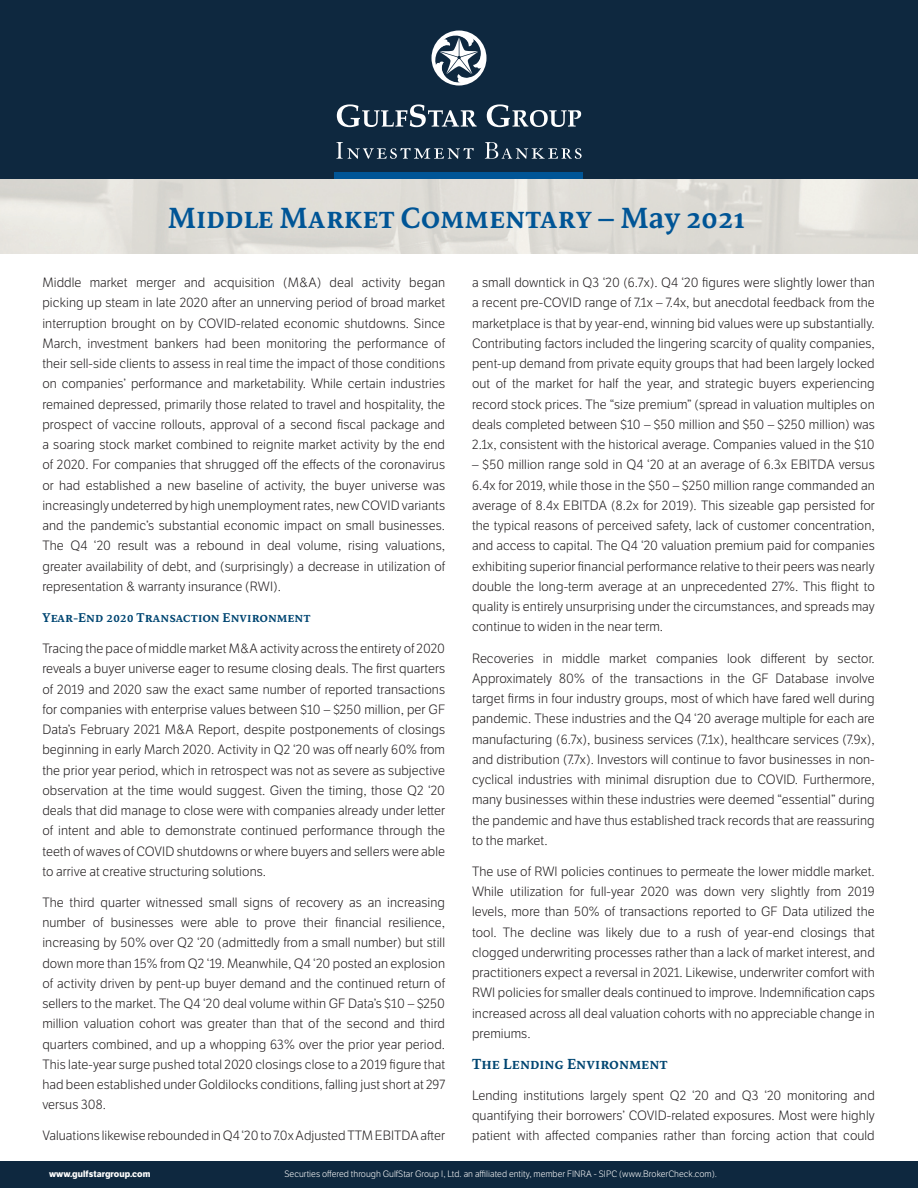
<style>
.page{position:relative;width:918px;height:1188px;background:#fff}
.page>*{position:absolute;margin:0;border:0;box-sizing:border-box;transform-origin:0 0}
.head{font:700 30px "Sirba";letter-spacing:-.01em;color:#005596}
.body{font:700 15px "Sirba";color:#014672}
.body-2{font:300 13.2px/20.2px "LFT Etica";letter-spacing:.005em;color:#231f20;text-align:justify}
.body-3{font:700 13.2px "Sirba";letter-spacing:-.01em;color:#014672}
.body-4{font:300 9px "LFT Etica";letter-spacing:.005em;color:#fff}
.body-5{font:700 9px "LFT Etica";letter-spacing:.005em;color:#fff}
</style>
<div class="page">
<img style="left:0;top:178px;width:918px;height:76px">
<div style="left:0;top:0;width:918px;height:178px;background:#0e283f"></div>
<div style="left:0;top:1161px;width:918px;height:27px;background:#0e283f"></div>
<svg style="left:337px;top:104px;width:140px;height:23px"></svg>
<svg style="left:487px;top:104px;width:94px;height:23px"></svg>
<svg style="left:431px;top:30px;width:56px;height:56px"></svg>
<svg style="left:336px;top:142px;width:138px;height:17px"></svg>
<svg style="left:485px;top:142px;width:97px;height:17px"></svg>
<div style="left:335px;top:172px;width:248px;height:6px;background:#005596"></div>
<p class="head" style="left:168px;top:195px;width:579px">Middle Market Commentary – May 2021</p>
<p class="body-2" style="left:42px;top:273px;width:404px">Middle market merger and acquisition (M&amp;A) deal activity began picking up steam in late 2020 after an unnerving period of broad market interruption brought on by COVID-related economic shutdowns. Since March, investment bankers had been monitoring the performance of their sell-side clients to assess in real time the impact of those conditions on companies’ performance and marketability. While certain industries remained depressed, primarily those related to travel and hospitality, the prospect of vaccine rollouts, approval of a second fiscal package and a soaring stock market combined to reignite market activity by the end of 2020. For companies that shrugged off the effects of the coronavirus or had established a new baseline of activity, the buyer universe was increasingly undeterred by high unemployment rates, new COVID variants and the pandemic’s substantial economic impact on small businesses.<br>The Q4 ‘20 result was a rebound in deal volume, rising valuations, greater availability of debt, and (surprisingly) a decrease in utilization of representation &amp; warranty insurance (RWI).</p>
<p class="body-3" style="left:42px;top:607px;width:270px">Year-End 2020 Transaction Environment</p>
<p class="body-2" style="left:42px;top:639px;width:404px">Tracing the pace of middle market M&amp;A activity across the entirety of 2020 reveals a buyer universe eager to resume closing deals. The first quarters of 2019 and 2020 saw the exact same number of reported transactions for companies with enterprise values between $10 – $250 million, per GF Data’s February 2021 M&amp;A Report, despite postponements of closings beginning in early March 2020. Activity in Q2 ‘20 was off nearly 60% from the prior year period, which in retrospect was not as severe as subjective observation at the time would suggest. Given the timing, those Q2 ‘20 deals that did manage to close were with companies already under letter of intent and able to demonstrate continued performance through the teeth of waves of COVID shutdowns or where buyers and sellers were able to arrive at creative structuring solutions.</p>
<p class="body-2" style="left:42px;top:892px;width:404px">The third quarter witnessed small signs of recovery as an increasing number of businesses were able to prove their financial resilience, increasing by 50% over Q2 ‘20 (admittedly from a small number) but still down more than 15% from Q2 ‘19. Meanwhile, Q4 ‘20 posted an explosion of activity driven by pent-up buyer demand and the continued return of sellers to the market. The Q4 ‘20 deal volume within GF Data’s $10 – $250 million valuation cohort was greater than that of the second and third quarters combined, and up a whopping 63% over the prior year period.<br>This late-year surge pushed total 2020 closings close to a 2019 figure that had been established under Goldilocks conditions, falling just short at 297 versus 308.</p>
<p class="body-2" style="left:42px;top:1126px;width:404px">Valuations likewise rebounded in Q4 ‘20 to 7.0x Adjusted TTM EBITDA after</p>
<p class="body-2" style="left:472px;top:273px;width:404px">a small downtick in Q3 ‘20 (6.7x). Q4 ‘20 figures were slightly lower than a recent pre-COVID range of 7.1x – 7.4x, but anecdotal feedback from the marketplace is that by year-end, winning bid values were up substantially.<br>Contributing factors included the lingering scarcity of quality companies, pent-up demand from private equity groups that had been largely locked out of the market for half the year, and strategic buyers experiencing record stock prices. The “size premium” (spread in valuation multiples on deals completed between $10 – $50 million and $50 – $250 million) was 2.1x, consistent with the historical average. Companies valued in the $10</p>
<p class="body-2" style="left:472px;top:455px;width:404px">– $50 million range sold in Q4 ‘20 at an average of 6.3x EBITDA versus 6.4x for 2019, while those in the $50 – $250 million range commanded an average of 8.4x EBITDA (8.2x for 2019). This sizeable gap persisted for the typical reasons of perceived safety, lack of customer concentration, and access to capital. The Q4 ‘20 valuation premium paid for companies exhibiting superior financial performance relative to their peers was nearly double the long-term average at an unprecedented 27%. This flight to quality is entirely unsurprising under the circumstances, and spreads may continue to widen in the near term.</p>
<p class="body-2" style="left:472px;top:648px;width:404px">Recoveries in middle market companies look different by sector.<br>Approximately 80% of the transactions in the GF Database involve target firms in four industry groups, most of which have fared well during pandemic. These industries and the Q4 ‘20 average multiple for each are manufacturing (6.7x), business services (7.1x), healthcare services (7.9x), and distribution (7.7x). Investors will continue to favor businesses in non&shy;cyclical industries with minimal disruption due to COVID. Furthermore, many businesses within these industries were deemed “essential” during the pandemic and have thus established track records that are reassuring to the market.</p>
<p class="body-2" style="left:472px;top:862px;width:404px">The use of RWI policies continues to permeate the lower middle market.<br>While utilization for full-year 2020 was down very slightly from 2019 levels, more than 50% of transactions reported to GF Data utilized the tool. The decline was likely due to a rush of year-end closings that clogged underwriting processes rather than a lack of market interest, and practitioners expect a reversal in 2021. Likewise, underwriter comfort with RWI policies for smaller deals continued to improve. Indemnification caps increased across all deal valuation cohorts with no appreciable change in premiums.</p>
<p class="body" style="left:472px;top:1052px;width:197px">The Lending Environment</p>
<p class="body-2" style="left:472px;top:1085px;width:404px">Lending institutions largely spent Q2 ‘20 and Q3 ‘20 monitoring and quantifying their borrowers’ COVID-related exposures. Most were highly patient with affected companies rather than forcing action that could</p>
<p class="body-5" style="left:49px;top:1168px;width:103px">www.gulfstargroup.com</p>
<p class="body-4" style="left:284px;top:1169px;width:434px">Securties offered through GulfStar Group I, Ltd. an affiliated entity, member FINRA - SIPC (www.BrokerCheck.com).</p>
</div>
